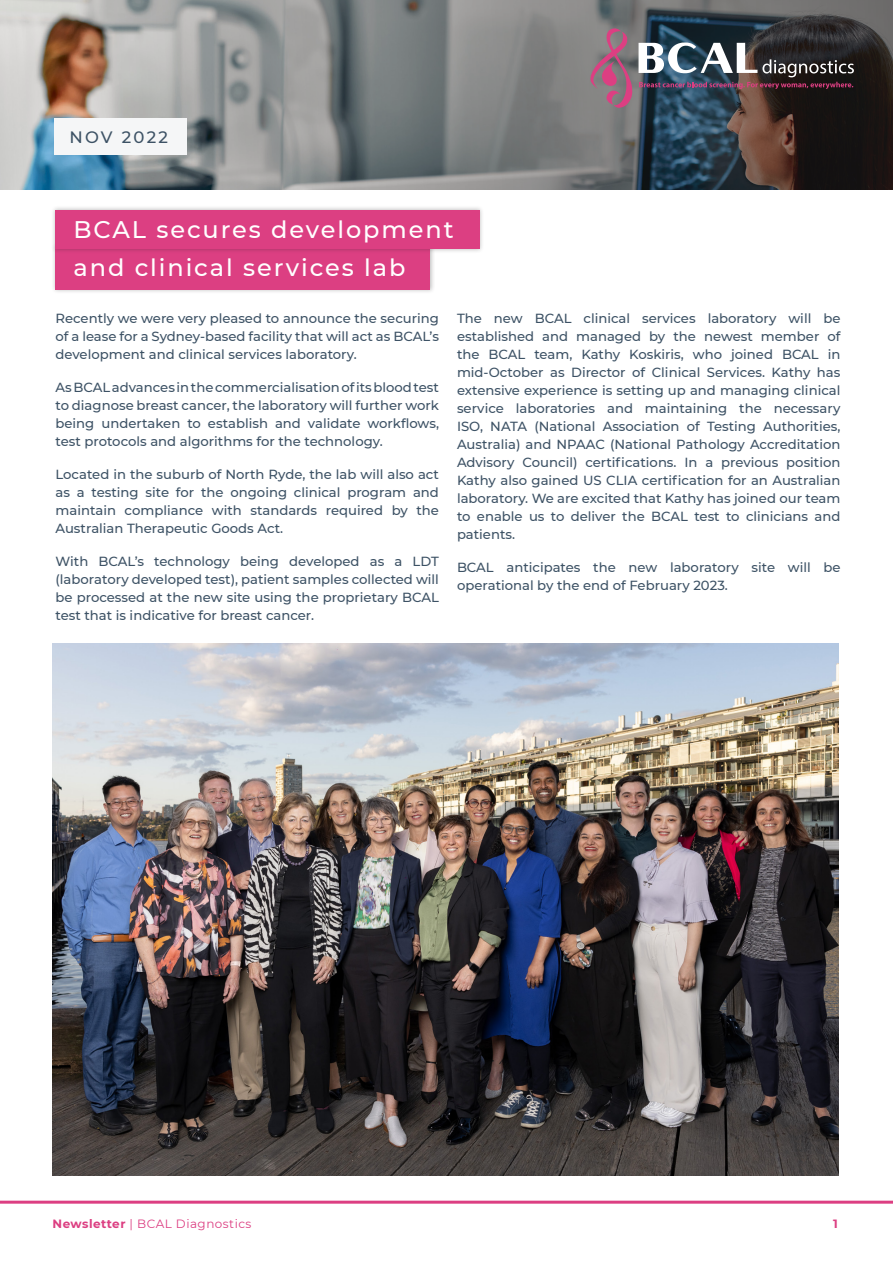
<style>
.page{position:relative;width:893px;height:1263px;background:#fff}
.page>*{position:absolute;margin:0;border:0;box-sizing:border-box;transform-origin:0 0}
.t1{font:500 24px "Montserrat";letter-spacing:.08em;color:#fff}
.t2{font:500 16.5px "Montserrat";letter-spacing:.135em;color:#3d5265}
.t3{font:500 13.2px/18px "Montserrat";color:#3d5265;text-align:justify}
.t4{font:12px "Montserrat";letter-spacing:.04em;color:#dc3f82}
.t5{font:700 12px "Montserrat";color:#dc3f82}
.s1{font-weight:700}
</style>
<div class="page">
<svg style="left:0;top:0;width:893px;height:189px;background:#757878"></svg>
<svg style="left:590px;top:28px;width:43px;height:80px;background:#986e7f"></svg>
<img style="left:639px;top:42px;width:215px;height:47px">
<div style="left:54px;top:119px;width:132px;height:36px;background:#f5f6f7"></div>
<div style="left:51px;top:242px;width:384px;height:52px;background:#231f20;opacity:.3"></div>
<div style="left:56px;top:247px;width:374px;height:43px;background:#dc3f82"></div>
<div style="left:51px;top:205px;width:433px;height:48px;background:#231f20;opacity:.3"></div>
<div style="left:56px;top:210px;width:424px;height:39px;background:#dc3f82"></div>
<hr style="left:0;top:1201px;width:893px;height:3px;background:#dc3f82">
<img style="left:52px;top:643px;width:787px;height:533px">
<p class="t2" style="left:69px;top:126px;width:100px">NOV 2022</p>
<p class="t1" style="left:73px;top:213px;width:382px">BCAL secures development</p>
<p class="t1" style="left:73px;top:251px;width:333px">and clinical services lab</p>
<p class="t3" style="left:56px;top:309px;width:385px">Recently we were very pleased to announce the securing of a lease for a Sydney-based facility that will act as BCAL’s development and clinical services laboratory.</p>
<p class="t3" style="left:56px;top:378px;width:385px">As BCAL advances in the commercialisation of its blood test to diagnose breast cancer, the laboratory will further work being undertaken to establish and validate workflows, test protocols and algorithms for the technology.</p>
<p class="t3" style="left:56px;top:465px;width:385px">Located in the suburb of North Ryde, the lab will also act as a testing site for the ongoing clinical program and maintain compliance with standards required by the Australian Therapeutic Goods Act.</p>
<p class="t3" style="left:56px;top:552px;width:385px">With BCAL’s technology being developed as a LDT (laboratory developed test), patient samples collected will be processed at the new site using the proprietary BCAL test that is indicative for breast cancer.</p>
<p class="t3" style="left:457px;top:309px;width:385px">The new BCAL clinical services laboratory will be established and managed by the newest member of the BCAL team, Kathy Koskiris, who joined BCAL in mid-October as Director of Clinical Services. Kathy has extensive experience is setting up and managing clinical service laboratories and maintaining the necessary ISO, NATA (National Association of Testing Authorities, Australia) and NPAAC (National Pathology Accreditation Advisory Council) certifications. In a previous position Kathy also gained US CLIA certification for an Australian laboratory. We are excited that Kathy has joined our team to enable us to deliver the BCAL test to clinicians and patients.</p>
<p class="t3" style="left:457px;top:558px;width:385px">BCAL anticipates the new laboratory site will be operational by the end of February 2023.</p>
<p class="t4" style="left:52px;top:1215px;width:200px"><span class="s1">Newsletter</span> | BCAL Diagnostics</p>
<p class="t5" style="left:833px;top:1215px;width:6px">1</p>
</div>
